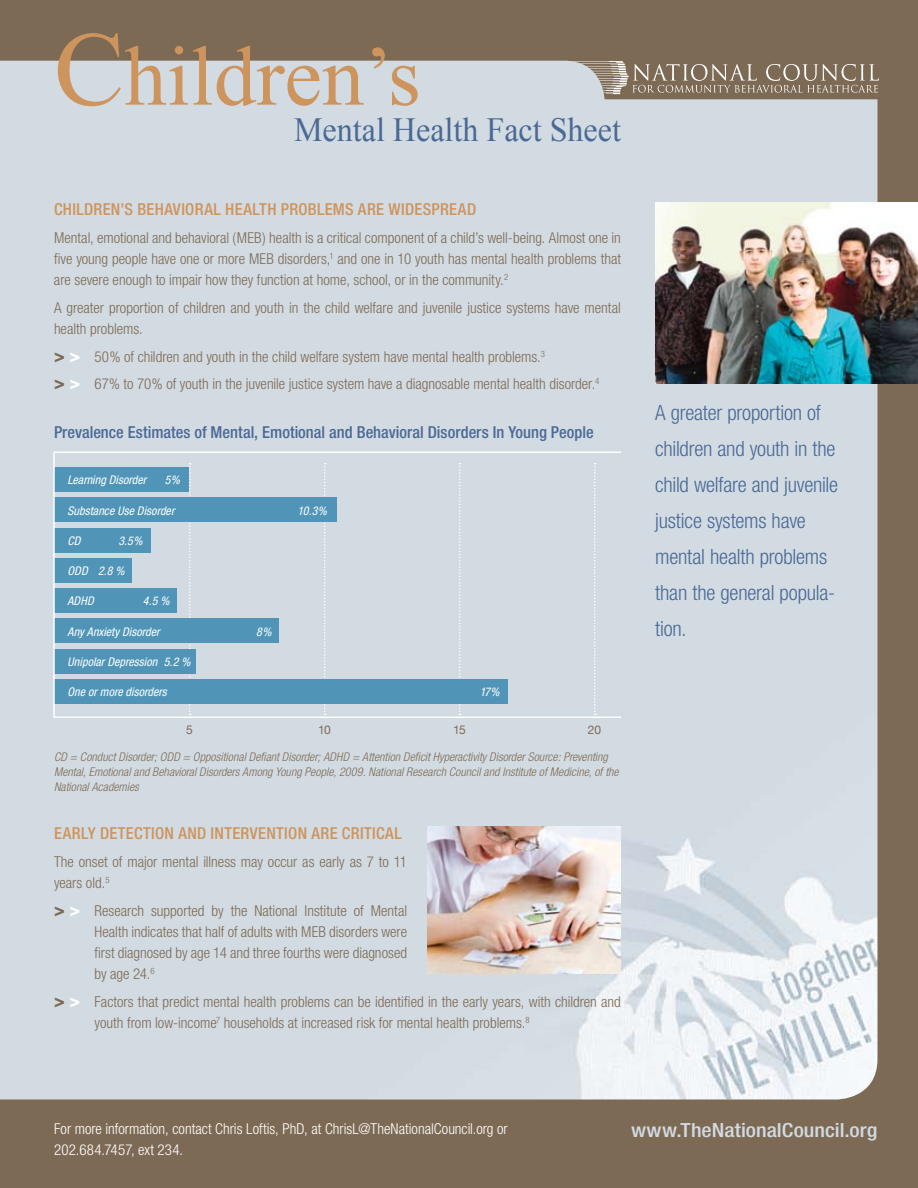
<style>
.page{position:relative;width:918px;height:1188px;background:#7d6a55}
.page>*{position:absolute;margin:0;border:0;box-sizing:border-box;transform-origin:0 0}
.t1{font:84.6px "Times New Roman";color:#ce945d}
.t2{font:33.75px "Times New Roman";color:#4b6995;scale:.95 1}
.t3{font:300 condensed 21px/36px "Helvetica Neue";letter-spacing:-.01em;color:#4b6995}
.t4{font:500 condensed 19.5px "Helvetica Neue";color:#d1dae1;scale:1.13 1}
.t5{font:500 condensed 16.5px "Helvetica Neue";letter-spacing:.02em;color:#ce945d}
.t6{font:500 condensed 16.5px "Helvetica Neue";color:#4b6995}
.t7{font:300 condensed 15px/21px "Helvetica Neue";color:#7d6a55}
.t8{font:300 condensed 15px/21px "Helvetica Neue";color:#fff}
.t9{font:italic 300 condensed 12px/15px "Helvetica Neue";letter-spacing:.005em;color:#7d6a55}
.t10{font:italic condensed 12px "Helvetica Neue";letter-spacing:.005em;color:#fff}
.t11{font:12px "Helvetica Neue";color:#7d6a55}
.s1{font-size:105.6px}
.s2{font-weight:900;font-size:18px}
.s3{font-weight:900;font-size:18px;color:#fff}
</style>
<div class="page">
<img style="left:0;top:61px;width:878px;height:1039px">
<img style="left:655px;top:202px;width:263px;height:181px">
<img style="left:427px;top:826px;width:194px;height:147px">
<svg style="left:52px;top:451px;width:570px;height:268px;background:#b5cbd8"></svg>
<h1 class="t1" style="left:54px;top:27px;width:368px"><span class="s1">C</span>hildren’s</h1>
<h2 class="t2" style="left:294px;top:110px;width:346px">Mental Health Fact Sheet</h2>
<p class="t5" style="left:54px;top:200px;width:424px">Children’s Behavioral Health Problems are Widespread</p>
<p class="t7" style="left:54px;top:227px;width:569px;text-align:justify">Mental, emotional and behavioral (MEB) health is a critical component of a child’s well-being. Almost one in five young people have one or more MEB disorders,<sup>1</sup> and one in 10 youth has mental health problems that are severe enough to impair how they function at home, school, or in the community.<sup>2</sup></p>
<p class="t7" style="left:54px;top:297px;width:568px">A greater proportion of children and youth in the child welfare and juvenile justice systems have mental health problems.</p>
<p class="t7" style="left:54px;top:342px;width:547px;line-height:27.8px"><span class="s2">&gt;</span> <span class="s3">&gt;</span> 50% of children and youth in the child welfare system have mental health problems.<sup>3<br></sup><span class="s2">&gt;</span> <span class="s3">&gt;</span> 67% to 70% of youth in the juvenile justice system have a diagnosable mental health disorder.<sup>4</sup></p>
<p class="t6" style="left:54px;top:422px;width:541px">Prevalence Estimates of Mental, Emotional and Behavioral Disorders In Young People</p>
<p class="t10" style="left:68px;top:473px;width:80px">Learning Disorder</p>
<p class="t10" style="left:165px;top:473px;width:17px">5%</p>
<p class="t10" style="left:68px;top:504px;width:109px">Substance Use Disorder</p>
<p class="t10" style="left:297px;top:504px;width:31px">10.3%</p>
<p class="t10" style="left:68px;top:534px;width:15px">CD</p>
<p class="t10" style="left:118px;top:534px;width:26px">3.5%</p>
<p class="t10" style="left:68px;top:564px;width:59px">ODD 2.8 %</p>
<p class="t10" style="left:68px;top:594px;width:28px">ADHD</p>
<p class="t10" style="left:143px;top:594px;width:28px">4.5 %</p>
<p class="t10" style="left:68px;top:624px;width:94px">Any Anxiety Disorder</p>
<p class="t10" style="left:256px;top:624px;width:17px">8%</p>
<p class="t10" style="left:68px;top:655px;width:124px">Unipolar Depression 5.2 %</p>
<p class="t10" style="left:68px;top:685px;width:101px">One or more disorders</p>
<p class="t10" style="left:480px;top:685px;width:21px">17%</p>
<p class="t11" style="left:186px;top:723px;width:8px">5</p>
<p class="t11" style="left:318px;top:723px;width:14px">10</p>
<p class="t11" style="left:453px;top:723px;width:14px">15</p>
<p class="t11" style="left:588px;top:723px;width:15px">20</p>
<p class="t9" style="left:54px;top:749px;width:566px">CD = Conduct Disorder; ODD = Oppositional Defiant Disorder; ADHD = Attention Deficit Hyperactivity Disorder Source: Preventing<br>Mental, Emotional and Behavioral Disorders Among Young People, 2009. National Research Council and Institute of Medicine, of the<br>National Academies</p>
<p class="t5" style="left:54px;top:824px;width:349px">Early Detection and Intervention are critical</p>
<p class="t7" style="left:54px;top:851px;width:355px">The onset of major mental illness may occur as early as 7 to 11 years old.<sup>5</sup></p>
<p class="t7" style="left:94px;top:900px;width:314px;text-align:justify;text-indent:-40px"><span class="s2">&gt;</span> <span class="s3">&gt;</span> Research supported by the National Institute of Mental Health indicates that half of adults with MEB disorders were first diagnosed by age 14 and three fourths were diagnosed by age 24.<sup>6</sup></p>
<p class="t7" style="left:94px;top:991px;width:528px;text-indent:-40px"><span class="s2">&gt;</span> <span class="s3">&gt;</span> Factors that predict mental health problems can be identified in the early years, with children and youth from low-income<sup>7</sup> households at increased risk for mental health problems.<sup>8</sup></p>
<h3 class="t3" style="left:655px;top:394px;width:185px">A greater proportion of children and youth in the child welfare and juvenile justice systems have mental health problems than the general popula&shy;tion.</h3>
<p class="t8" style="left:54px;top:1118px;width:455px">For more information, contact Chris Loftis, PhD, at ChrisL@TheNationalCouncil.org or<br>202.684.7457, ext 234.</p>
<h3 class="t4" style="left:631px;top:1118px;width:220px">www.TheNationalCouncil.org</h3>
</div>
